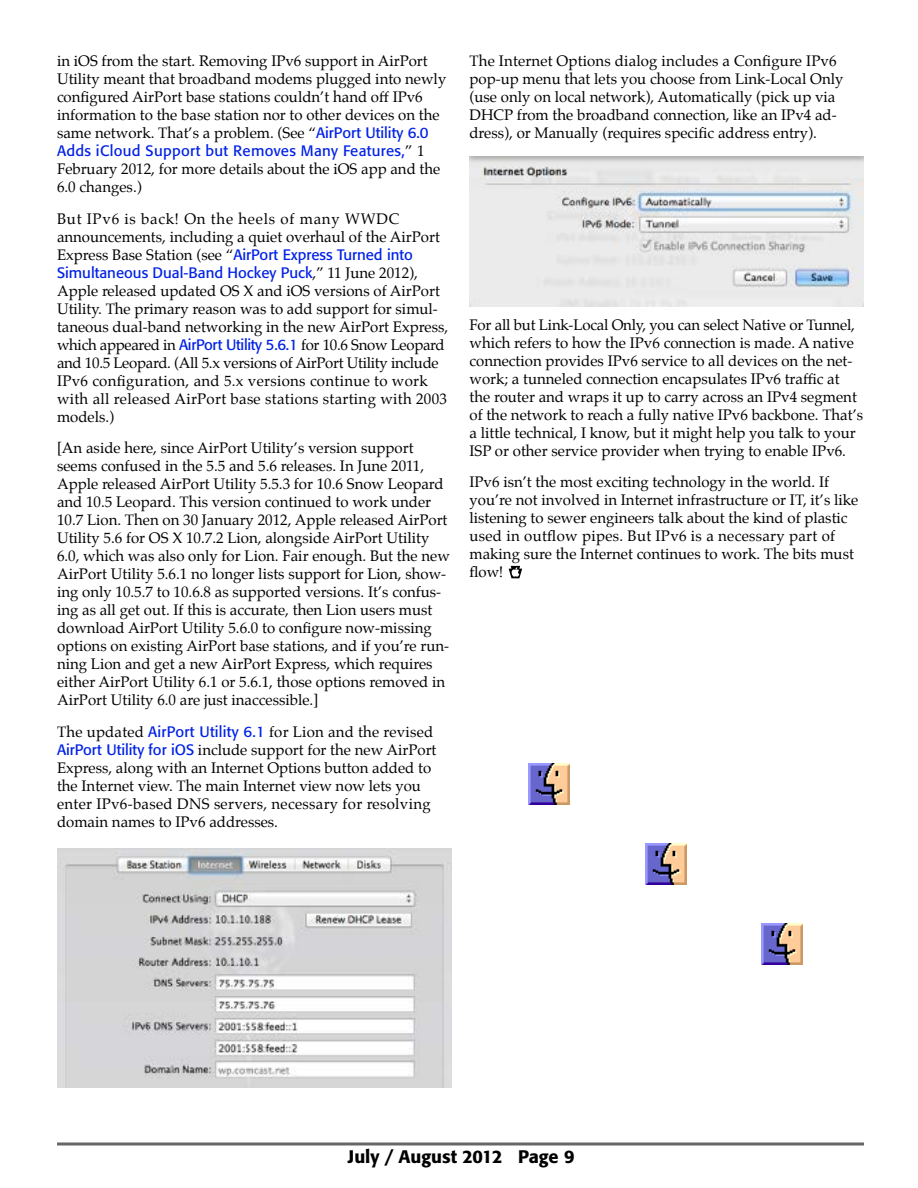
<style>
.page{position:relative;width:918px;height:1188px;background:#fff}
.page>*{position:absolute;margin:0;border:0;box-sizing:border-box;transform-origin:0 0}
.t1{font:500 18px "Formata";color:#000}
.t2{font:15px/18px "Palatino";color:#000}
.t3{font:15px/18px "Formata";color:#0021e7}
.t4{font:15px "Formata";letter-spacing:.02em;color:#0021e7}
.s1{font-family:"Formata";color:#0021e7}
.s2{font-family:"Palatino";color:#000}
</style>
<div class="page">
<hr style="left:57px;top:1142px;width:807px;height:3px;background:#000">
<img style="left:762px;top:924px;width:41px;height:41px">
<img style="left:645px;top:843px;width:41px;height:41px">
<img style="left:528px;top:763px;width:41px;height:41px">
<svg style="left:509px;top:566px;width:13px;height:12px"></svg>
<img style="left:57px;top:849px;width:395px;height:239px">
<img style="left:470px;top:157px;width:394px;height:150px">
<p class="t2" style="left:57px;top:52px;width:391px">in iOS from the start. Removing IPv6 support in AirPort Utility meant that broadband modems plugged into newly configured AirPort base stations couldn’t hand off IPv6 information to the base station nor to other devices on the same network. That’s a problem. (See “<span class="s1">AirPort Utility 6.0</span></p>
<p class="t4" style="left:57px;top:142px;width:369px">Adds iCloud Support but Removes Many Features,<span class="s2">” 1</span></p>
<p class="t2" style="left:57px;top:160px;width:385px">February 2012, for more details about the iOS app and the<br>6.0 changes.)</p>
<p class="t2" style="left:57px;top:210px;width:384px">But IPv6 is back! On the heels of many WWDC announcements, including a quiet overhaul of the AirPort</p>
<p class="t3" style="left:57px;top:246px;width:362px"><span class="s2">Express Base Station (see “</span>AirPort Express Turned into<br>Simultaneous Dual-Band Hockey Puck<span class="s2">,” 11 June 2012),</span></p>
<p class="t2" style="left:57px;top:282px;width:393px">Apple released updated OS X and iOS versions of AirPort Utility. The primary reason was to add support for simul&shy;taneous dual-band networking in the new AirPort Express, which appeared in <span class="s1">AirPort Utility 5.6.1</span> for 10.6 Snow Leopard and 10.5 Leopard. (All 5.x versions of AirPort Utility include IPv6 configuration, and 5.x versions continue to work with all released AirPort base stations starting with 2003 models.)</p>
<p class="t2" style="left:57px;top:439px;width:394px">[An aside here, since AirPort Utility’s version support seems confused in the 5.5 and 5.6 releases. In June 2011, Apple released AirPort Utility 5.5.3 for 10.6 Snow Leopard and 10.5 Leopard. This version continued to work under 10.7 Lion. Then on 30 January 2012, Apple released AirPort Utility 5.6 for OS X 10.7.2 Lion, alongside AirPort Utility 6.0, which was also only for Lion. Fair enough. But the new AirPort Utility 5.6.1 no longer lists support for Lion, show&shy;ing only 10.5.7 to 10.6.8 as supported versions. It’s confus&shy;ing as all get out. If this is accurate, then Lion users must download AirPort Utility 5.6.0 to configure now-missing options on existing AirPort base stations, and if you’re run&shy;ning Lion and get a new AirPort Express, which requires either AirPort Utility 6.1 or 5.6.1, those options removed in AirPort Utility 6.0 are just inaccessible.]</p>
<p class="t2" style="left:57px;top:723px;width:381px">The updated <span class="s1">AirPort Utility 6.1</span> for Lion and the revised <span class="s1">AirPort Utility for iOS</span> include support for the new AirPort Express, along with an Internet Options button added to the Internet view. The main Internet view now lets you enter IPv6-based DNS servers, necessary for resolving domain names to IPv6 addresses.</p>
<p class="t2" style="left:470px;top:52px;width:375px">The Internet Options dialog includes a Configure IPv6 pop-up menu that lets you choose from Link-Local Only (use only on local network), Automatically (pick up via DHCP from the broadband connection, like an IPv4 ad&shy;dress), or Manually (requires specific address entry).</p>
<p class="t2" style="left:470px;top:316px;width:395px">For all but Link-Local Only, you can select Native or Tunnel, which refers to how the IPv6 connection is made. A native connection provides IPv6 service to all devices on the net&shy;work; a tunneled connection encapsulates IPv6 traffic at the router and wraps it up to carry across an IPv4 segment of the network to reach a fully native IPv6 backbone. That’s a little technical, I know, but it might help you talk to your ISP or other service provider when trying to enable IPv6.</p>
<p class="t2" style="left:470px;top:473px;width:390px">IPv6 isn’t the most exciting technology in the world. If you’re not involved in Internet infrastructure or IT, it’s like listening to sewer engineers talk about the kind of plastic used in outflow pipes. But IPv6 is a necessary part of making sure the Internet continues to work. The bits must flow!</p>
<p class="t1" style="left:348px;top:1146px;width:228px">July / August 2012 Page 9</p>
</div>
